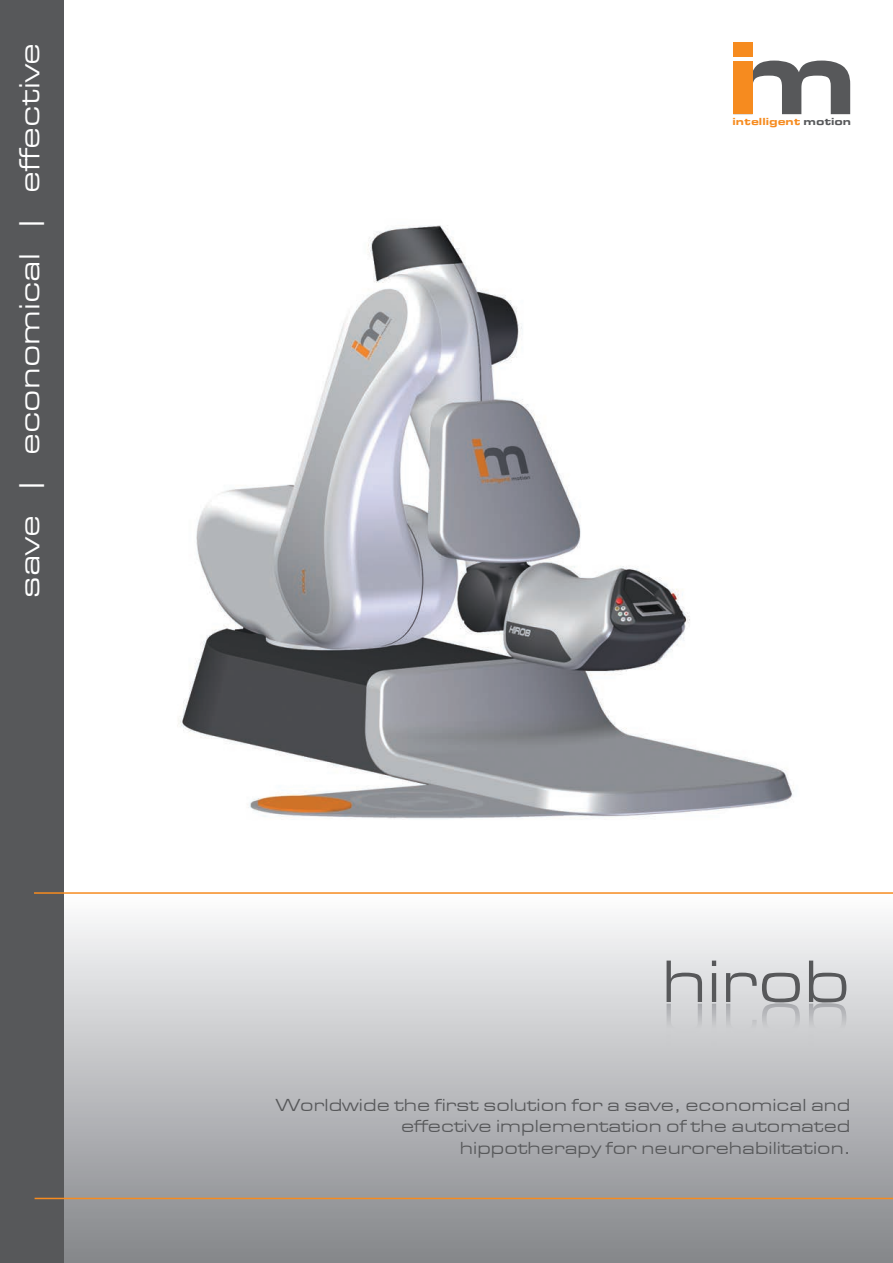
<style>
.page{position:relative;width:893px;height:1263px;background:#fff}
.page>*{position:absolute;margin:0;border:0;box-sizing:border-box;transform-origin:0 0}
.t1{font:61.5px "Eurostile Extended";color:#57585a}
.t2{font:30px "Eurostile Extended";color:#fff}
.t3{font:18px/21.6px "Eurostile Extended";color:#57585a;text-align:right}
.t4{font:900 10.65px "Eurostile Extended";color:#f68b1f}
.s1{color:#57585a}
</style>
<div class="page">
<img style="left:177px;top:225px;width:617px;height:594px">
<svg style="left:64px;top:920px;width:829px;height:343px;background:#babbbe"></svg>
<div style="left:0;top:0;width:64px;height:1263px;background:#57585a"></div>
<hr style="left:35px;top:1198px;width:858px;height:1px;background:#f68b1f">
<hr style="left:34px;top:892px;width:859px;height:2px;background:#f68b1f">
<img style="left:667px;top:1003px;width:179px;height:42px">
<svg style="left:733px;top:61px;width:117px;height:53px"></svg>
<div style="left:733px;top:43px;width:20px;height:14px;background:#f68b1f"></div>
<div style="left:733px;top:62px;width:20px;height:52px;background:#f68b1f"></div>
<h2 class="t2" style="left:14px;top:598px;width:557px;rotate:-90deg">save | economical | effective</h2>
<p class="t4" style="left:732px;top:116px;width:120px">intelligent <span class="s1">motion</span></p>
<h1 class="t1" style="left:662px;top:949px;width:190px">hirob</h1>
<p class="t3" style="left:276px;top:1094px;width:576px">Worldwide the first solution for a save, economical and effective implementation of the automated hippotherapy for neurorehabilitation.</p>
</div>
